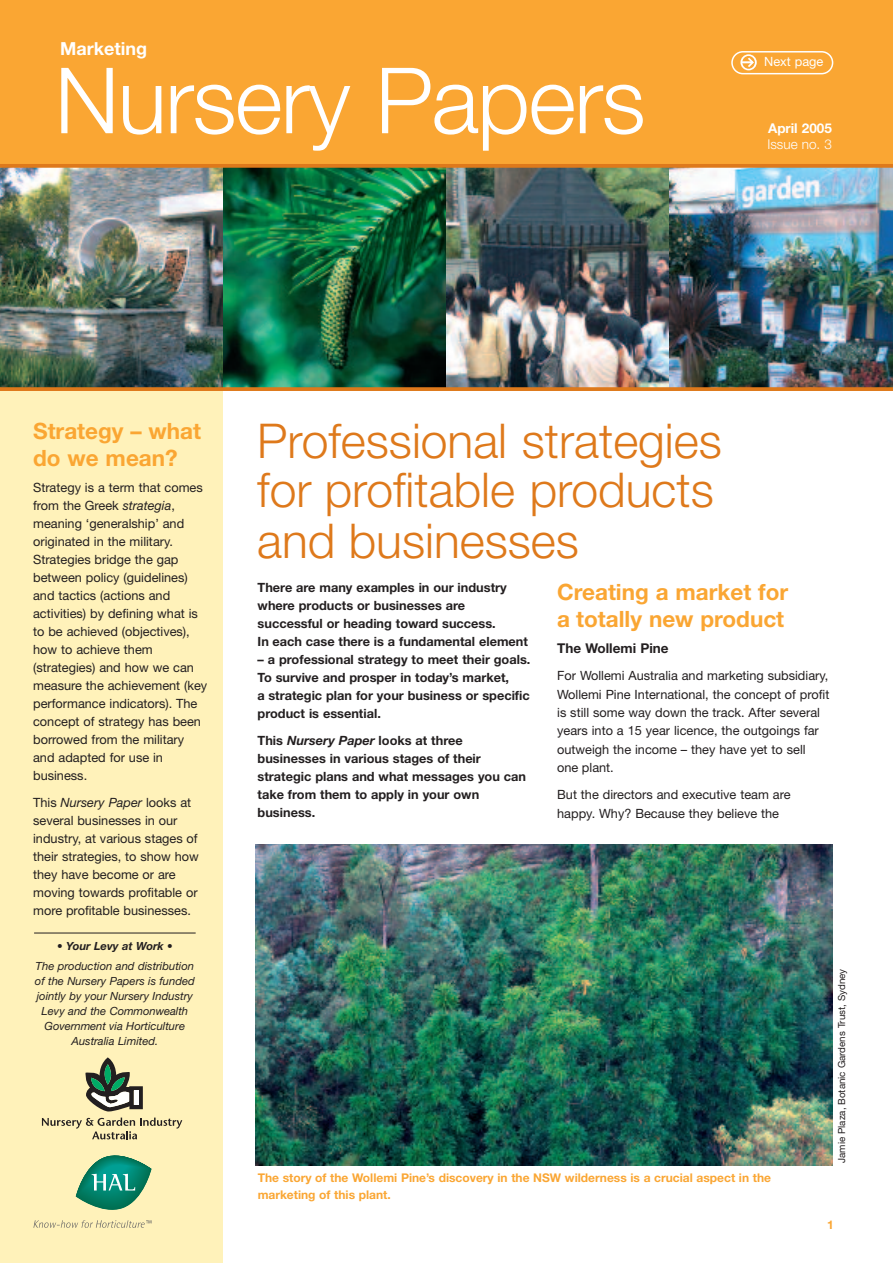
<style>
.page{position:relative;width:893px;height:1263px;background:#fff}
.page>*{position:absolute;margin:0;border:0;box-sizing:border-box;transform-origin:0 0}
.t1{font:300 91.5px "Helvetica Neue";letter-spacing:-.015em;color:#fff}
.t2{font:300 48px/49.8px "Helvetica Neue";color:#de791b}
.t3{font:700 22.5px/27.5px "Helvetica Neue";color:#faa633}
.t4{font:700 18px "Helvetica Neue";color:#fff}
.t5{font:700 13.5px "Helvetica Neue";color:#231f20}
.t6{font:700 13.5px "Helvetica Neue";color:#fff}
.t7{font:300 13.5px "Helvetica Neue";color:#fff}
.t8{font:12.75px/18px "Helvetica Neue";color:#231f20}
.t9{font:700 12.75px/18px "Helvetica Neue";color:#231f20}
.t10{font:12.75px "Helvetica Neue";color:#fff}
.t11{font:700 12px/16.5px "Helvetica Neue";color:#faa633}
.t12{font:italic 11.25px/15px "Helvetica Neue";color:#231f20;text-align:center}
.t13{font:italic 700 11.25px "Helvetica Neue";color:#231f20}
.t14{font:9.75px "Helvetica Neue";color:#231f20}
.s1{font-style:italic}
</style>
<div class="page">
<div style="left:0;top:0;width:893px;height:165px;background:#faa633"></div>
<div style="left:0;top:390px;width:223px;height:873px;background:#fff2ba"></div>
<img style="left:0;top:168px;width:893px;height:219px">
<svg style="left:0;top:164px;width:893px;height:4px;background:#d67a22"></svg>
<svg style="left:0;top:387px;width:893px;height:4px;background:#d5781f"></svg>
<svg style="left:731px;top:51px;width:102px;height:23px"></svg>
<img style="left:255px;top:844px;width:578px;height:321px">
<svg style="left:42px;top:1117px;width:140px;height:22px"></svg>
<svg style="left:85px;top:1057px;width:58px;height:54px"></svg>
<svg style="left:33px;top:1155px;width:119px;height:73px"></svg>
<hr style="left:34px;top:933px;width:162px;height:1px;background:#231f20">
<h3 class="t4" style="left:60px;top:42px;width:88px">Marketing</h3>
<h1 class="t1" style="left:55px;top:68px;width:592px">Nursery Papers</h1>
<p class="t10" style="left:764px;top:57px;width:61px">Next page</p>
<p class="t6" style="left:768px;top:124px;width:65px">April 2005</p>
<p class="t7" style="left:767px;top:140px;width:66px">Issue no. 3</p>
<h3 class="t3" style="left:33px;top:419px;width:169px;line-height:27px">Strategy – what do we mean?</h3>
<p class="t8" style="left:33px;top:480px;width:176px">Strategy is a term that comes from the Greek <span class="s1">strategia</span>, meaning ‘generalship’ and originated in the military.<br>Strategies bridge the gap between policy (guidelines) and tactics (actions and activities) by defining what is to be achieved (objectives), how to achieve them (strategies) and how we can measure the achievement (key performance indicators). The concept of strategy has been borrowed from the military and adapted for use in business.</p>
<p class="t8" style="left:33px;top:795px;width:167px">This <span class="s1">Nursery Paper</span> looks at several businesses in our industry, at various stages of their strategies, to show how they have become or are moving towards profitable or more profitable businesses.</p>
<p class="t13" style="left:57px;top:942px;width:117px">• Your Levy at Work •</p>
<p class="t12" style="left:35px;top:959px;width:161px">The production and distribution of the Nursery Papers is funded jointly by your Nursery Industry<br>Levy and the Commonwealth<br>Government via Horticulture<br>Australia Limited.</p>
<p class="t14" style="left:838px;top:1163px;width:196px;rotate:-90deg">Jamie Plaza, Botanic Gardens Trust, Sydney</p>
<h2 class="t2" style="left:257px;top:420px;width:466px">Professional strategies for profitable products and businesses</h2>
<h3 class="t3" style="left:557px;top:580px;width:233px">Creating a market for a totally new product</h3>
<p class="t5" style="left:557px;top:643px;width:113px">The Wollemi Pine</p>
<p class="t8" style="left:557px;top:668px;width:274px;line-height:18.5px">For Wollemi Australia and marketing subsidiary, Wollemi Pine International, the concept of profit is still some way down the track. After several years into a 15 year licence, the outgoings far outweigh the income – they have yet to sell one plant.</p>
<p class="t8" style="left:557px;top:786px;width:235px;line-height:18.5px">But the directors and executive team are happy. Why? Because they believe the</p>
<p class="t9" style="left:258px;top:580px;width:272px">There are many examples in our industry where products or businesses are successful or heading toward success.<br>In each case there is a fundamental element</p>
<p class="t9" style="left:258px;top:652px;width:274px">– a professional strategy to meet their goals.<br>To survive and prosper in today’s market,<br>a strategic plan for your business or specific product is essential.</p>
<p class="t9" style="left:258px;top:732px;width:270px">This <span class="s1">Nursery Paper</span> looks at three businesses in various stages of their strategic plans and what messages you can take from them to apply in your own business.</p>
<p class="t11" style="left:258px;top:1170px;width:515px">The story of the Wollemi Pine’s discovery in the NSW wilderness is a crucial aspect in the marketing of this plant.</p>
<p class="t11" style="left:827px;top:1217px;width:8px">1</p>
</div>
